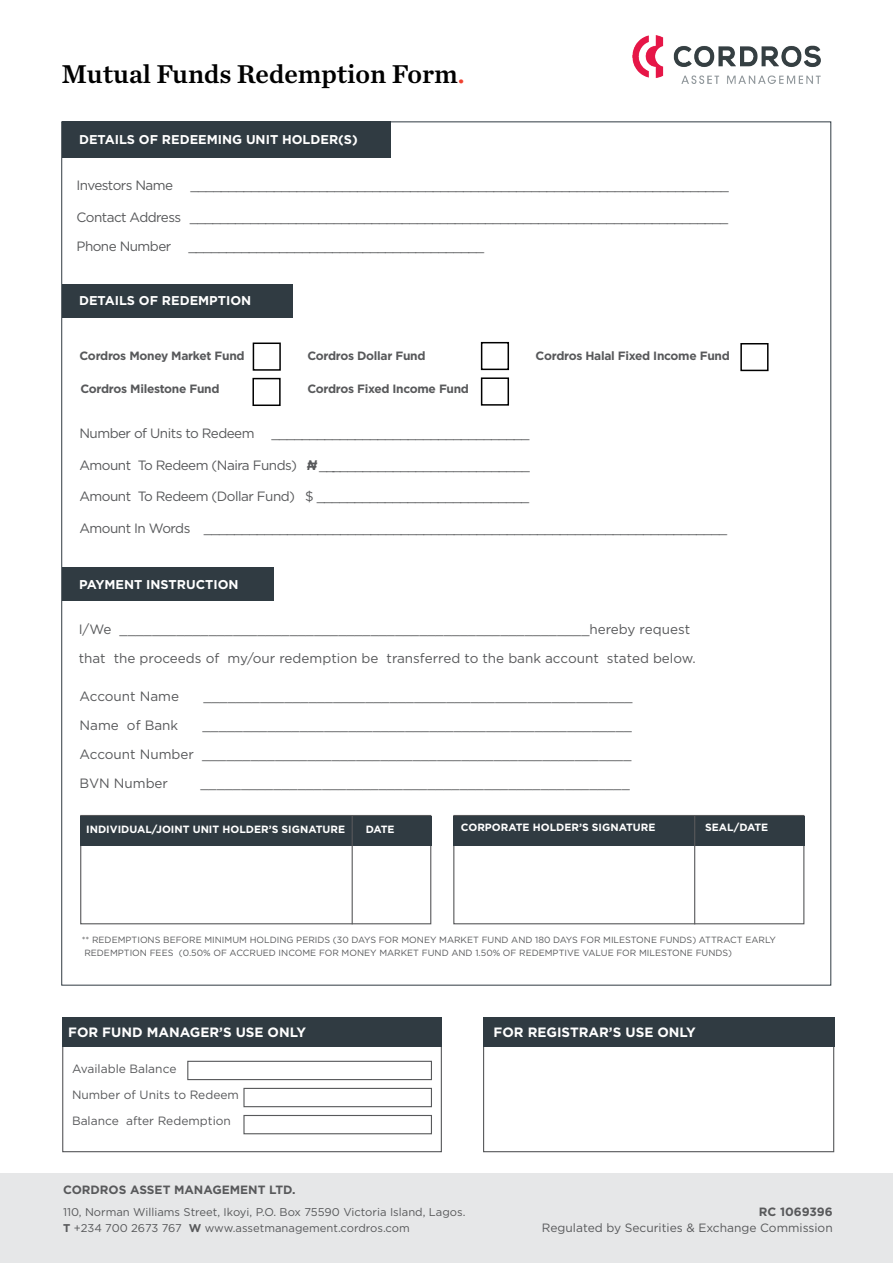
<style>
.page{position:relative;width:893px;height:1263px;background:#fff}
.page>*{position:absolute;margin:0;border:0;box-sizing:border-box;transform-origin:0 0}
.t1{font:27px "Chronicle Text G2 Semi";color:#000}
.t2{font:13.5px/28.8px "Gotham";letter-spacing:-.025em;color:#58595b}
.t3{font:13.5px/28.8px "Gotham";color:#58595b}
.t4{font:700 13.5px "Gotham";color:#fff}
.t5{font:700 12.75px "Gotham";color:#fff}
.t6{font:700 12px "Gotham";letter-spacing:-.025em;color:#58595b}
.t7{font:12px/25.8px "Gotham";color:#58595b}
.t8{font:700 12px "Gotham";color:#58595b}
.t9{font:11.25px/15.6px "Gotham";color:#58595b}
.t10{font:700 10.5px "Gotham";color:#fff}
.t11{font:9px/13.8px "Gotham";color:#58595b}
.s1{color:#ef4130}
.s2{font-family:"Arial";font-weight:700;font-style:italic}
.s3{font-weight:700}
</style>
<div class="page">
<div style="left:1px;top:1173px;width:892px;height:90px;background:#e6e7e8"></div>
<div style="left:62px;top:1043px;width:380px;height:109px;border:1px solid #58595b"></div>
<div style="left:483px;top:1043px;width:351px;height:109px;border:1px solid #58595b"></div>
<div style="left:62px;top:1018px;width:380px;height:29px;background:#303b42"></div>
<div style="left:483px;top:1018px;width:351px;height:29px;background:#303b42"></div>
<div style="left:80px;top:815px;width:351px;height:109px;border:1px solid #58595b"></div>
<div style="left:453px;top:815px;width:351px;height:109px;border:1px solid #58595b"></div>
<div style="left:80px;top:816px;width:351px;height:29px;background:#303b42"></div>
<div style="left:453px;top:816px;width:351px;height:29px;background:#303b42"></div>
<div style="left:62px;top:121px;width:328px;height:36px;background:#303b42"></div>
<img style="left:632px;top:36px;width:188px;height:48px">
<div style="left:253px;top:342px;width:28px;height:29px;border:2px solid #000"></div>
<div style="left:252px;top:378px;width:29px;height:28px;border:2px solid #000"></div>
<div style="left:62px;top:284px;width:231px;height:34px;background:#303b42"></div>
<div style="left:62px;top:567px;width:212px;height:34px;background:#303b42"></div>
<hr style="left:352px;top:816px;width:1px;height:108px;background:#58595b">
<hr style="left:694px;top:816px;width:1px;height:108px;background:#58595b">
<div style="left:187px;top:1061px;width:245px;height:19px;border:1px solid #58595b"></div>
<div style="left:243px;top:1088px;width:189px;height:19px;border:1px solid #58595b"></div>
<div style="left:243px;top:1115px;width:189px;height:19px;border:1px solid #58595b"></div>
<div style="left:481px;top:342px;width:28px;height:28px;border:2px solid #000"></div>
<div style="left:481px;top:377px;width:28px;height:29px;border:2px solid #000"></div>
<div style="left:740px;top:343px;width:28px;height:28px;border:2px solid #000"></div>
<h1 class="t1" style="left:61px;top:52px;width:405px">Mutual Funds Redemption Form<span class="s1">.</span></h1>
<p class="t5" style="left:79px;top:131px;width:280px">DETAILS OF REDEEMING UNIT HOLDER(S)</p>
<p class="t2" style="left:77px;top:171px;width:98px">Investors Name</p>
<p class="t2" style="left:191px;top:171px;width:540px">_______________________________________________________________________</p>
<p class="t2" style="left:77px;top:203px;width:653px">Contact Address _______________________________________________________________________<br>Phone Number</p>
<p class="t2" style="left:188px;top:232px;width:297px">_______________________________________</p>
<p class="t5" style="left:79px;top:292px;width:174px">DETAILS OF REDEMPTION</p>
<p class="t6" style="left:80px;top:348px;width:167px">Cordros Money Market Fund</p>
<p class="t6" style="left:80px;top:381px;width:141px">Cordros Milestone Fund</p>
<p class="t6" style="left:307px;top:348px;width:120px">Cordros Dollar Fund</p>
<p class="t6" style="left:307px;top:381px;width:163px">Cordros Fixed Income Fund</p>
<p class="t6" style="left:536px;top:348px;width:196px">Cordros Halal Fixed Income Fund</p>
<p class="t2" style="left:80px;top:418px;width:177px">Number of Units to Redeem</p>
<p class="t2" style="left:272px;top:418px;width:260px">__________________________________</p>
<p class="t2" style="left:80px;top:450px;width:452px">Amount To Redeem (Naira Funds) <span class="s2">₦</span> ____________________________</p>
<p class="t2" style="left:80px;top:482px;width:451px">Amount To Redeem (Dollar Fund) $ ____________________________</p>
<p class="t2" style="left:80px;top:514px;width:649px">Amount In Words _____________________________________________________________________</p>
<p class="t5" style="left:79px;top:576px;width:161px">PAYMENT INSTRUCTION</p>
<p class="t3" style="left:79px;top:615px;width:619px">I/We __________________________________________________________hereby request that the proceeds of my/our redemption be transferred to the bank account stated below.</p>
<p class="t3" style="left:80px;top:682px;width:101px">Account Name</p>
<p class="t2" style="left:203px;top:682px;width:431px">_____________________________________________________</p>
<p class="t3" style="left:80px;top:711px;width:100px">Name of Bank</p>
<p class="t2" style="left:80px;top:711px;width:554px;text-align:justify;text-indent:123px">_____________________________________________________ Account Number _____________________________________________________ BVN Number</p>
<p class="t2" style="left:201px;top:768px;width:431px">_____________________________________________________</p>
<p class="t10" style="left:86px;top:822px;width:260px">INDIVIDUAL/JOINT UNIT HOLDER’S SIGNATURE</p>
<p class="t10" style="left:366px;top:822px;width:30px">DATE</p>
<p class="t10" style="left:461px;top:821px;width:196px">CORPORATE HOLDER’S SIGNATURE</p>
<p class="t10" style="left:705px;top:821px;width:65px">SEAL/DATE</p>
<p class="t11" style="left:84px;top:932px;width:693px;text-indent:-3px">** REDEMPTIONS BEFORE MINIMUM HOLDING PERIDS (30 DAYS FOR MONEY MARKET FUND AND 180 DAYS FOR MILESTONE FUNDS) ATTRACT EARLY<br>REDEMPTION FEES (0.50% OF ACCRUED INCOME FOR MONEY MARKET FUND AND 1.50% OF REDEMPTIVE VALUE FOR MILESTONE FUNDS)</p>
<p class="t4" style="left:68px;top:1023px;width:239px">FOR FUND MANAGER’S USE ONLY</p>
<p class="t4" style="left:493px;top:1023px;width:204px">FOR REGISTRAR’S USE ONLY</p>
<p class="t7" style="left:72px;top:1056px;width:168px">Available Balance<br>Number of Units to Redeem<br>Balance after Redemption</p>
<p class="t8" style="left:63px;top:1182px;width:234px">CORDROS ASSET MANAGEMENT LTD.</p>
<p class="t9" style="left:63px;top:1204px;width:404px">110, Norman Williams Street, Ikoyi, P.O. Box 75590 Victoria Island, Lagos.<br><span class="s3">T</span> +234 700 2673 767 <span class="s3">W</span> www.assetmanagement.cordros.com</p>
<p class="t8" style="left:759px;top:1204px;width:75px">RC 1069396</p>
<p class="t7" style="left:542px;top:1214px;width:292px">Regulated by Securities &amp; Exchange Commission</p>
</div>
